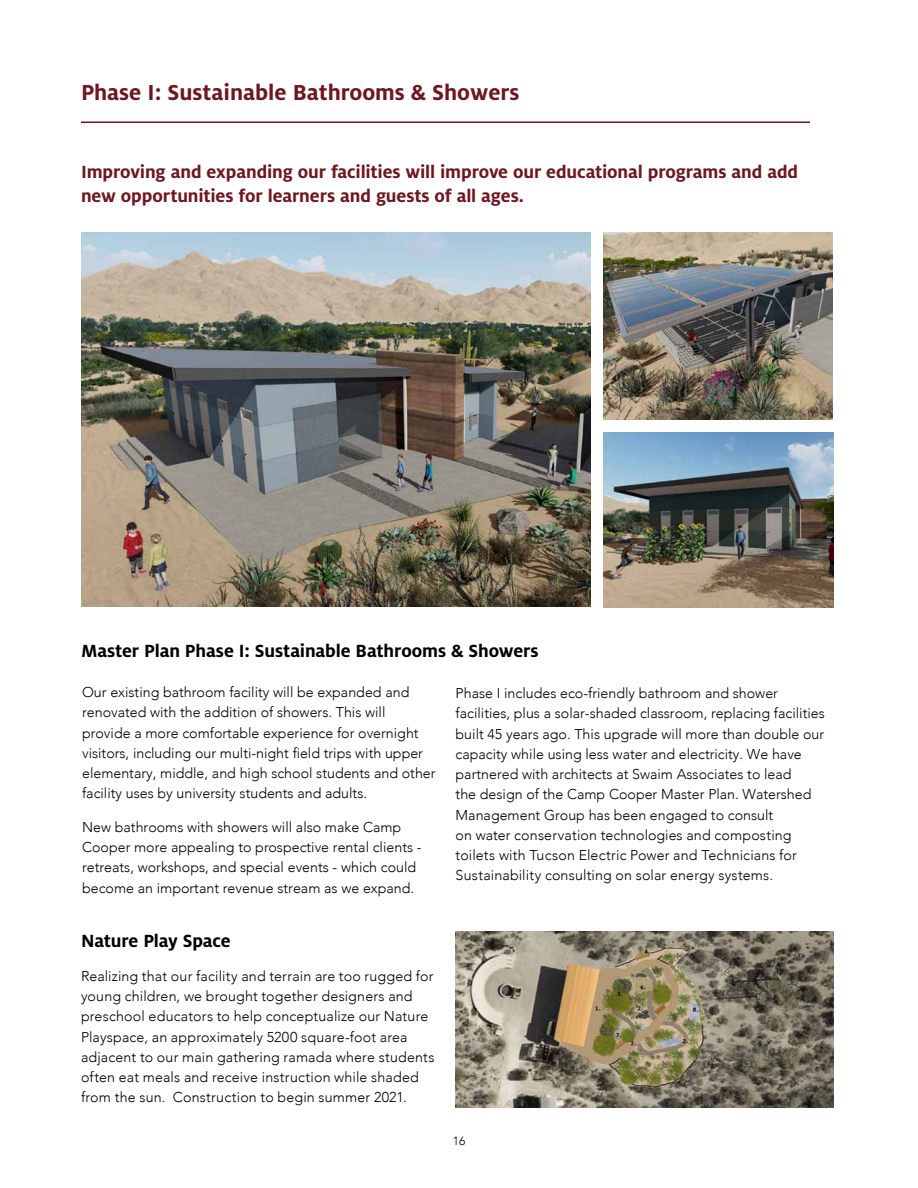
<style>
.page{position:relative;width:918px;height:1188px;background:#fff}
.page>*{position:absolute;margin:0;border:0;box-sizing:border-box;transform-origin:0 0}
.t1{font:700 24px "Milo OT";color:#701621}
.t2{font:700 19.5px/24px "Milo OT";letter-spacing:-.005em;color:#701621}
.t3{font:700 19.5px "Milo OT";letter-spacing:-.005em;color:#000}
.t4{font:300 14.25px/20.2px "Avenir";color:#000}
.t5{font:300 12px "Avenir";color:#000}
</style>
<div class="page">
<hr style="left:81px;top:122px;width:729px;height:1px;background:#701621">
<img style="left:81px;top:233px;width:510px;height:373px">
<img style="left:604px;top:433px;width:229px;height:175px">
<img style="left:604px;top:233px;width:228px;height:187px">
<img style="left:456px;top:932px;width:377px;height:176px">
<h1 class="t1" style="left:81px;top:79px;width:440px">Phase I: Sustainable Bathrooms &amp; Showers</h1>
<h2 class="t2" style="left:81px;top:159px;width:719px">Improving and expanding our facilities will improve our educational programs and add new opportunities for learners and guests of all ages.</h2>
<h2 class="t3" style="left:81px;top:640px;width:459px">Master Plan Phase I: Sustainable Bathrooms &amp; Showers</h2>
<p class="t4" style="left:82px;top:682px;width:355px">Our existing bathroom facility will be expanded and renovated with the addition of showers. This will provide a more comfortable experience for overnight visitors, including our multi-night field trips with upper elementary, middle, and high school students and other facility uses by university students and adults.</p>
<p class="t4" style="left:82px;top:817px;width:341px">New bathrooms with showers will also make Camp Cooper more appealing to prospective rental clients - retreats, workshops, and special events - which could become an important revenue stream as we expand.</p>
<h2 class="t3" style="left:81px;top:930px;width:151px">Nature Play Space</h2>
<p class="t4" style="left:81px;top:966px;width:355px">Realizing that our facility and terrain are too rugged for young children, we brought together designers and preschool educators to help conceptualize our Nature Playspace, an approximately 5200 square-foot area adjacent to our main gathering ramada where students often eat meals and receive instruction while shaded from the sun. Construction to begin summer 2021.</p>
<p class="t4" style="left:456px;top:683px;width:371px">Phase I includes eco-friendly bathroom and shower facilities, plus a solar-shaded classroom, replacing facilities built 45 years ago. This upgrade will more than double our capacity while using less water and electricity. We have partnered with architects at Swaim Associates to lead<br>the design of the Camp Cooper Master Plan. Watershed Management Group has been engaged to consult<br>on water conservation technologies and composting toilets with Tucson Electric Power and Technicians for Sustainability consulting on solar energy systems.</p>
<p class="t5" style="left:453px;top:1134px;width:14px">16</p>
</div>
